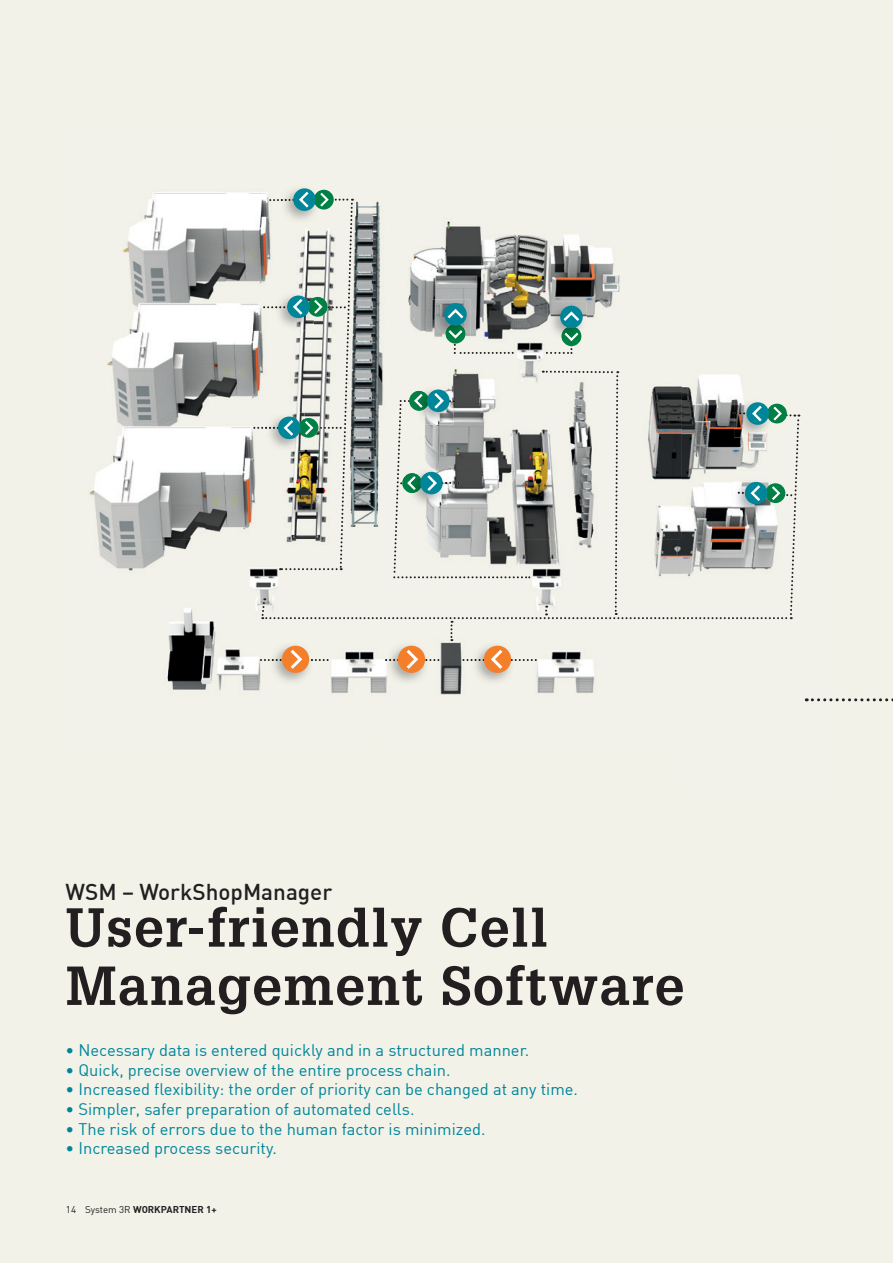
<style>
.page{position:relative;width:893px;height:1263px;background:#f2f2e9}
.page>*{position:absolute;margin:0;border:0;box-sizing:border-box;transform-origin:0 0}
.t1{font:700 53.55px/58.2px "Glypha LT Pro";letter-spacing:.025em;color:#231f20}
.t2{font:500 22.5px "DIN";color:#231f20}
.t3{font:16.5px "DIN";color:#008599}
.t4{font:700 9.75px "DIN";color:#231f20}
.s1{font-weight:400}
</style>
<div class="page">
<img style="left:89px;top:192px;width:743px;height:510px">
<img style="left:270px;top:642px;width:43px;height:43px">
<svg style="left:282px;top:646px;width:27px;height:27px"></svg>
<svg style="left:260px;top:647px;width:69px;height:25px"></svg>
<img style="left:386px;top:642px;width:43px;height:43px">
<svg style="left:398px;top:646px;width:27px;height:27px"></svg>
<svg style="left:385px;top:647px;width:54px;height:25px"></svg>
<img style="left:472px;top:642px;width:43px;height:43px">
<svg style="left:484px;top:646px;width:27px;height:27px"></svg>
<svg style="left:462px;top:647px;width:75px;height:25px"></svg>
<svg style="left:253px;top:189px;width:547px;height:452px"></svg>
<svg style="left:806px;top:698px;width:87px;height:3px"></svg>
<h2 class="t2" style="left:66px;top:877px;width:268px">WSM – WorkShopManager</h2>
<h1 class="t1" style="left:66px;top:897px;width:620px">User-friendly Cell<br>Management Software</h1>
<p class="t3" style="left:66px;top:1040px;width:465px">• Necessary data is entered quickly and in a structured manner.</p>
<p class="t3" style="left:66px;top:1059px;width:387px">• Quick, precise overview of the entire process chain.</p>
<p class="t3" style="left:66px;top:1079px;width:514px">• Increased flexibility: the order of priority can be changed at any time.</p>
<p class="t3" style="left:66px;top:1099px;width:350px">• Simpler, safer preparation of automated cells.</p>
<p class="t3" style="left:66px;top:1118px;width:422px">• The risk of errors due to the human factor is minimized.</p>
<p class="t3" style="left:66px;top:1138px;width:213px">• Increased process security.</p>
<p class="t4" style="left:66px;top:1203px;width:152px"><span class="s1">14 System 3R</span> WORKPARTNER 1+</p>
</div>
